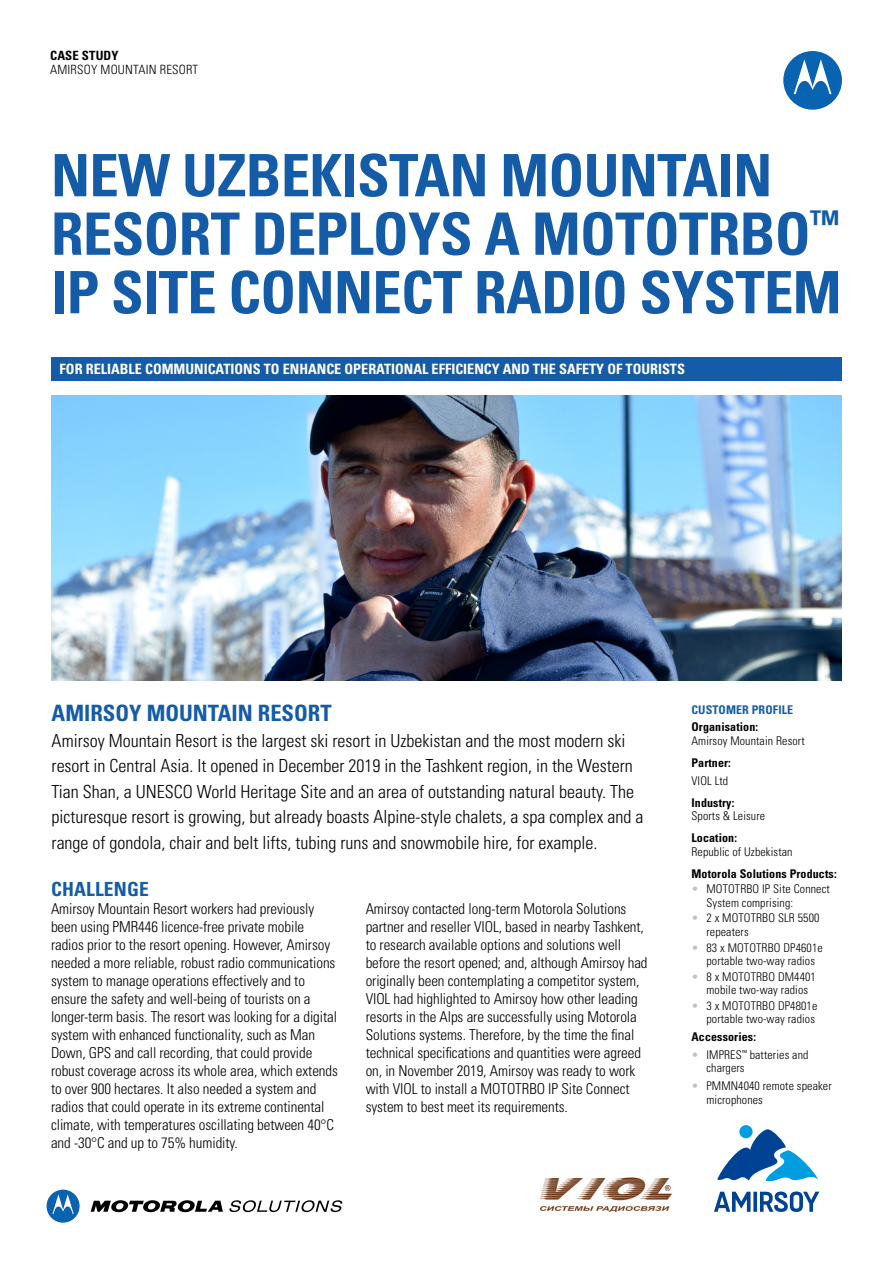
<style>
.page{position:relative;width:893px;height:1263px;background:#fff}
.page>*{position:absolute;margin:0;border:0;box-sizing:border-box;transform-origin:0 0}
.t1{font:700 condensed 58.5px/58.5px "Univers LT Std";letter-spacing:-.01em;color:#155ca8}
.t2{font:700 condensed 22.5px "Univers LT Std";color:#155ca8}
.t3{font:700 condensed 19.5px "Univers LT Std";letter-spacing:.01em;color:#155ca8}
.t4{font:300 condensed 18px/25.5px "Univers LT Std";color:#000}
.t5{font:300 condensed 15px/18px "Univers LT Std";letter-spacing:-.005em;color:#000}
.t6{font:700 condensed 14.25px "Univers LT Std";color:#fff}
.t7{font:300 condensed 12.75px "Univers LT Std";letter-spacing:.015em;color:#000}
.t8{font:700 condensed 12.75px "Univers LT Std";letter-spacing:.01em;color:#000}
.t9{font:300 condensed 12px/13.5px "Univers LT Std";letter-spacing:.01em;color:#000}
.t10{font:700 condensed 12px "Univers LT Std";letter-spacing:.01em;color:#000}
.t11{font:700 condensed 12px "Univers LT Std";letter-spacing:.01em;color:#155ca8}
.s1{color:#c8beb4}
</style>
<div class="page">
<div style="left:783px;top:51px;width:59px;height:59px;background:#0863b0;border-radius:50%"></div>
<svg style="left:794px;top:59px;width:37px;height:35px"></svg>
<svg style="left:91px;top:1200px;width:132px;height:13px"></svg>
<svg style="left:47px;top:1190px;width:33px;height:33px"></svg>
<svg style="left:229px;top:1200px;width:113px;height:12px"></svg>
<img style="left:51px;top:396px;width:791px;height:285px">
<div style="left:51px;top:357px;width:791px;height:23px;background:#155ca8"></div>
<svg style="left:714px;top:1191px;width:105px;height:21px"></svg>
<svg style="left:717px;top:1129px;width:101px;height:53px"></svg>
<div style="left:739px;top:1125px;width:14px;height:13px;background:#009ee0;border-radius:50%"></div>
<img style="left:541px;top:1178px;width:130px;height:34px">
<p class="t8" style="left:50px;top:48px;width:70px">CASE STUDY</p>
<p class="t7" style="left:50px;top:62px;width:150px">AMIRSOY MOUNTAIN RESORT</p>
<h1 class="t1" style="left:51px;top:146px;width:792px">NEW UZBEKISTAN MOUNTAIN<br>RESORT DEPLOYS A MOTOTRBO<sup>™<br></sup>IP SITE CONNECT RADIO SYSTEM</h1>
<p class="t6" style="left:60px;top:360px;width:627px">FOR RELIABLE COMMUNICATIONS TO ENHANCE OPERATIONAL EFFICIENCY AND THE SAFETY OF TOURISTS</p>
<h2 class="t2" style="left:52px;top:699px;width:281px">AMIRSOY MOUNTAIN RESORT</h2>
<p class="t4" style="left:52px;top:728px;width:593px">Amirsoy Mountain Resort is the largest ski resort in Uzbekistan and the most modern ski resort in Central Asia. It opened in December 2019 in the Tashkent region, in the Western Tian Shan, a UNESCO World Heritage Site and an area of outstanding natural beauty. The picturesque resort is growing, but already boasts Alpine-style chalets, a spa complex and a range of gondola, chair and belt lifts, tubing runs and snowmobile hire, for example.</p>
<h3 class="t3" style="left:51px;top:877px;width:99px">CHALLENGE</h3>
<p class="t5" style="left:51px;top:899px;width:288px">Amirsoy Mountain Resort workers had previously been using PMR446 licence-free private mobile radios prior to the resort opening. However, Amirsoy needed a more reliable, robust radio communications system to manage operations effectively and to ensure the safety and well-being of tourists on a longer-term basis. The resort was looking for a digital system with enhanced functionality, such as Man Down, GPS and call recording, that could provide robust coverage across its whole area, which extends to over 900 hectares. It also needed a system and radios that could operate in its extreme continental climate, with temperatures oscillating between 40°C and -30°C and up to 75% humidity.</p>
<p class="t5" style="left:366px;top:899px;width:283px">Amirsoy contacted long-term Motorola Solutions partner and reseller VIOL, based in nearby Tashkent, to research available options and solutions well before the resort opened; and, although Amirsoy had originally been contemplating a competitor system, VIOL had highlighted to Amirsoy how other leading resorts in the Alps are successfully using Motorola Solutions systems. Therefore, by the time the final technical specifications and quantities were agreed on, in November 2019, Amirsoy was ready to work with VIOL to install a MOTOTRBO IP Site Connect system to best meet its requirements.</p>
<p class="t11" style="left:691px;top:702px;width:103px">CUSTOMER PROFILE</p>
<p class="t10" style="left:691px;top:720px;width:68px">Organisation:</p>
<p class="t9" style="left:691px;top:734px;width:115px">Amirsoy Mountain Resort</p>
<p class="t10" style="left:691px;top:755px;width:41px">Partner:</p>
<p class="t9" style="left:691px;top:774px;width:38px">VIOL Ltd</p>
<p class="t10" style="left:691px;top:795px;width:44px">Industry:</p>
<p class="t9" style="left:691px;top:809px;width:75px">Sports &amp; Leisure</p>
<p class="t10" style="left:691px;top:830px;width:47px">Location:</p>
<p class="t9" style="left:691px;top:845px;width:103px">Republic of Uzbekistan</p>
<p class="t10" style="left:691px;top:866px;width:147px">Motorola Solutions Products:</p>
<p class="t9" style="left:706px;top:882px;width:125px;text-indent:-15px"><span class="s1">•</span> MOTOTRBO IP Site Connect<br>System comprising:</p>
<p class="t9" style="left:706px;top:911px;width:115px;text-indent:-15px"><span class="s1">•</span> 2 x MOTOTRBO SLR 5500 repeaters</p>
<p class="t9" style="left:706px;top:941px;width:118px;text-indent:-15px"><span class="s1">•</span> 83 x MOTOTRBO DP4601e portable two-way radios</p>
<p class="t9" style="left:706px;top:970px;width:111px;text-indent:-15px"><span class="s1">•</span> 8 x MOTOTRBO DM4401 mobile two-way radios</p>
<p class="t9" style="left:691px;top:999px;width:127px;text-align:right"><span class="s1">•</span> 3 x MOTOTRBO DP4801e portable two-way radios</p>
<p class="t10" style="left:691px;top:1029px;width:66px">Accessories:</p>
<p class="t9" style="left:706px;top:1048px;width:104px;text-indent:-15px"><span class="s1">•</span> IMPRES<sup>™</sup> batteries and chargers</p>
<p class="t9" style="left:706px;top:1079px;width:127px;text-indent:-15px"><span class="s1">•</span> PMMN4040 remote speaker microphones</p>
</div>
